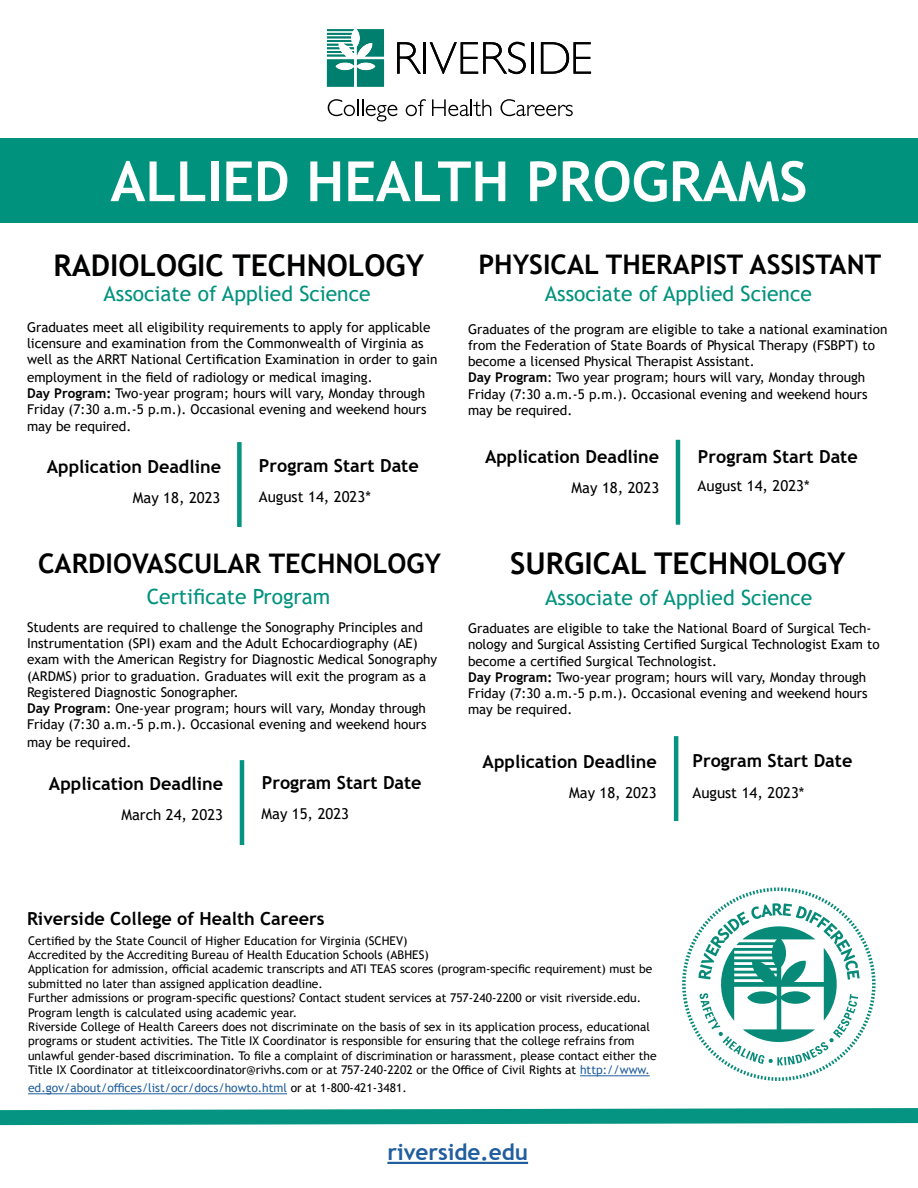
<style>
.page{position:relative;width:918px;height:1188px;background:#fff}
.page>*{position:absolute;margin:0;border:0;box-sizing:border-box;transform-origin:0 0}
.t1{font:700 55.5px "Trebuchet MS";color:#fff}
.t2{font:700 30px "Trebuchet MS";color:#000101}
.t3{font:700 30px "Trebuchet MS";color:#000}
.t4{font:700 27px "Trebuchet MS";color:#000}
.t5{font:700 22.5px "Trebuchet MS";color:#215e9e}
.t6{font:21px "Trebuchet MS";color:#00927d}
.t7{font:700 18px "Trebuchet MS";color:#000}
.t8{font:15px "Trebuchet MS";color:#000}
.t9{font:13.5px/16.2px "Trebuchet MS";color:#000}
.t10{font:12px/14.4px "Trebuchet MS";color:#000}
.t11{font:12px "Trebuchet MS";color:#215e9e}
.s1{font-weight:700}
.s2{color:#215e9e}
.s3{color:#000}
</style>
<div class="page">
<hr style="left:580px;top:1075px;width:70px;height:1px;background:#215e9e">
<hr style="left:28px;top:1093px;width:259px;height:1px;background:#215e9e">
<div style="left:237px;top:442px;width:5px;height:85px;background:#059481"></div>
<hr style="left:240px;top:760px;width:4px;height:85px;background:#059481">
<div style="left:0;top:138px;width:918px;height:85px;background:#00927d"></div>
<svg style="left:0;top:1108px;width:918px;height:18px;background:#2ea595"></svg>
<hr style="left:387px;top:1162px;width:141px;height:2px;background:#215e9e">
<hr style="left:674px;top:736px;width:4px;height:85px;background:#059481">
<svg style="left:682px;top:887px;width:194px;height:194px"></svg>
<hr style="left:676px;top:440px;width:4px;height:85px;background:#059481">
<svg style="left:327px;top:29px;width:57px;height:58px"></svg>
<svg style="left:397px;top:42px;width:24px;height:32px"></svg>
<hr style="left:424px;top:42px;width:2px;height:32px;background:#000">
<svg style="left:430px;top:42px;width:96px;height:32px"></svg>
<hr style="left:531px;top:42px;width:3px;height:32px;background:#000">
<svg style="left:541px;top:42px;width:50px;height:32px"></svg>
<svg style="left:328px;top:99px;width:69px;height:23px"></svg>
<svg style="left:406px;top:99px;width:20px;height:17px"></svg>
<svg style="left:432px;top:99px;width:59px;height:17px"></svg>
<svg style="left:500px;top:99px;width:73px;height:17px"></svg>
<h1 class="t1" style="left:110px;top:147px;width:699px">ALLIED HEALTH PROGRAMS</h1>
<h2 class="t2" style="left:53px;top:246px;width:372px">RADIOLOGIC TECHNOLOGY</h2>
<h3 class="t4" style="left:478px;top:247px;width:404px">PHYSICAL THERAPIST ASSISTANT</h3>
<h3 class="t6" style="left:104px;top:280px;width:269px">Associate of Applied Science</h3>
<p class="t9" style="left:27px;top:319px;width:412px">Graduates meet all eligibility requirements to apply for applicable licensure and examination from the Commonwealth of Virginia as well as the ARRT National Certification Examination in order to gain</p>
<p class="t9" style="left:27px;top:369px;width:401px">employment in the field of radiology or medical imaging.<br><span class="s1">Day Program:</span> Two-year program; hours will vary, Monday through Friday (7:30 a.m.-5 p.m.). Occasional evening and weekend hours may be required.</p>
<h3 class="t7" style="left:47px;top:455px;width:176px">Application Deadline</h3>
<h3 class="t7" style="left:259px;top:455px;width:161px">Program Start Date</h3>
<p class="t8" style="left:133px;top:488px;width:89px">May 18, 2023</p>
<p class="t8" style="left:259px;top:487px;width:113px">August 14, 2023*</p>
<h3 class="t4" style="left:38px;top:547px;width:405px">CARDIOVASCULAR TECHNOLOGY</h3>
<h3 class="t6" style="left:147px;top:583px;width:185px">Certificate Program</h3>
<p class="t9" style="left:27px;top:619px;width:412px">Students are required to challenge the Sonography Principles and Instrumentation (SPI) exam and the Adult Echocardiography (AE) exam with the American Registry for Diagnostic Medical Sonography (ARDMS) prior to graduation. Graduates will exit the program as a Registered Diagnostic Sonographer.<br><span class="s1">Day Program</span>: One-year program; hours will vary, Monday through Friday (7:30 a.m.-5 p.m.). Occasional evening and weekend hours</p>
<p class="t9" style="left:27px;top:734px;width:106px">may be required.</p>
<h3 class="t7" style="left:49px;top:772px;width:176px">Application Deadline</h3>
<h3 class="t7" style="left:262px;top:771px;width:161px">Program Start Date</h3>
<p class="t8" style="left:121px;top:805px;width:103px">March 24, 2023</p>
<p class="t8" style="left:262px;top:804px;width:89px">May 15, 2023</p>
<h3 class="t6" style="left:545px;top:280px;width:269px">Associate of Applied Science</h3>
<p class="t9" style="left:468px;top:321px;width:421px">Graduates of the program are eligible to take a national examination from the Federation of State Boards of Physical Therapy (FSBPT) to become a licensed Physical Therapist Assistant.<br><span class="s1">Day Program</span>: Two year program; hours will vary, Monday through Friday (7:30 a.m.-5 p.m.). Occasional evening and weekend hours may be required.</p>
<h3 class="t7" style="left:485px;top:445px;width:176px">Application Deadline</h3>
<h3 class="t7" style="left:698px;top:445px;width:161px">Program Start Date</h3>
<p class="t8" style="left:572px;top:478px;width:89px">May 18, 2023</p>
<p class="t8" style="left:698px;top:477px;width:113px">August 14, 2023*</p>
<h2 class="t3" style="left:510px;top:545px;width:337px">SURGICAL TECHNOLOGY</h2>
<h3 class="t6" style="left:545px;top:584px;width:269px">Associate of Applied Science</h3>
<p class="t9" style="left:468px;top:620px;width:413px">Graduates are eligible to take the National Board of Surgical Tech&shy;nology and Surgical Assisting Certified Surgical Technologist Exam to become a certified Surgical Technologist.<br><span class="s1">Day Program:</span> Two-year program; hours will vary, Monday through Friday (7:30 a.m.-5 p.m.). Occasional evening and weekend hours may be required.</p>
<h3 class="t7" style="left:483px;top:751px;width:176px">Application Deadline</h3>
<h3 class="t7" style="left:692px;top:749px;width:161px">Program Start Date</h3>
<p class="t8" style="left:569px;top:783px;width:89px">May 18, 2023</p>
<p class="t8" style="left:692px;top:784px;width:113px">August 14, 2023*</p>
<h3 class="t7" style="left:27px;top:907px;width:299px">Riverside College of Health Careers</h3>
<p class="t10" style="left:28px;top:933px;width:630px">Certified by the State Council of Higher Education for Virginia (SCHEV)<br>Accredited by the Accrediting Bureau of Health Education Schools (ABHES)<br>Application for admission, official academic transcripts and ATI TEAS scores (program-specific requirement) must be submitted no later than assigned application deadline.<br>Further admissions or program-specific questions? Contact student services at 757-240-2200 or visit riverside.edu.<br>Program length is calculated using academic year.<br>Riverside College of Health Careers does not discriminate on the basis of sex in its application process, educational programs or student activities. The Title IX Coordinator is responsible for ensuring that the college refrains from unlawful gender-based discrimination. To file a complaint of discrimination or harassment, please contact either the Title IX Coordinator at titleixcoordinator@rivhs.com or at 757-240-2202 or the Office of Civil Rights at <span class="s2">http://www.</span></p>
<p class="t11" style="left:28px;top:1080px;width:380px">ed.gov/about/offices/list/ocr/docs/howto.html <span class="s3">or at 1-800-421-3481.</span></p>
<h3 class="t5" style="left:387px;top:1138px;width:142px">riverside.edu</h3>
</div>
